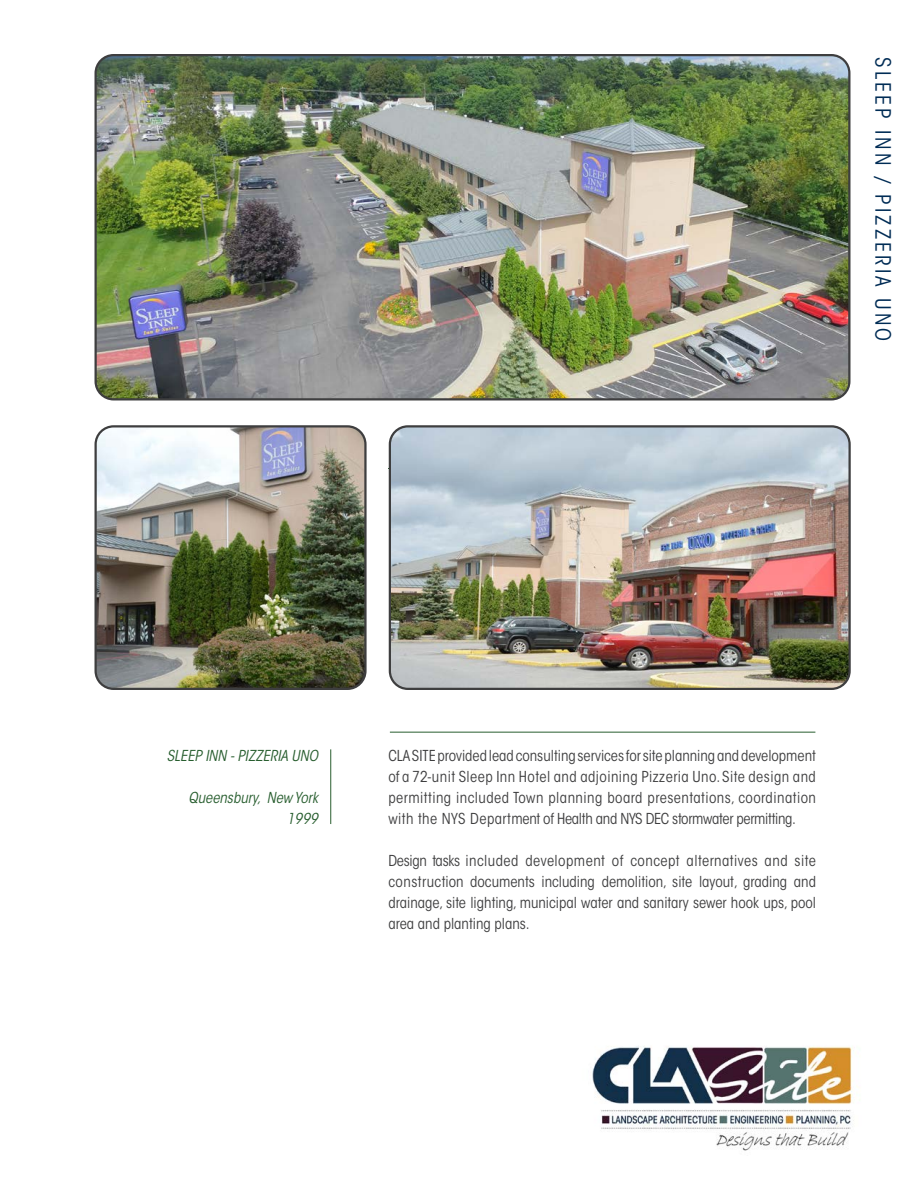
<style>
.page{position:relative;width:918px;height:1188px;background:#fff}
.page>*{position:absolute;margin:0;border:0;box-sizing:border-box;transform-origin:0 0}
.t1{font:condensed 21px "ITC Avant Garde Std";letter-spacing:.15em;color:#002c55}
.t2{font:condensed 15px/21px "ITC Avant Garde Std";color:#3e3e3f;text-align:justify}
.t3{font:italic condensed 15px "ITC Avant Garde Std";color:#285e2f}
</style>
<div class="page">
<img style="left:592px;top:1046px;width:268px;height:105px">
<hr style="left:388px;top:468px;width:409px;height:1px;background:#285e2f">
<img style="left:390px;top:428px;width:458px;height:261px">
<div style="left:389px;top:425px;width:462px;height:265px;border:2px solid #3e3e3f;border-radius:18px"></div>
<img style="left:97px;top:428px;width:267px;height:259px">
<div style="left:94px;top:425px;width:273px;height:265px;border:2px solid #3e3e3f;border-radius:18px"></div>
<hr style="left:330px;top:749px;width:1px;height:75px;background:#285e2f">
<hr style="left:390px;top:732px;width:425px;height:1px;background:#285e2f">
<img style="left:97px;top:55px;width:752px;height:344px">
<div style="left:94px;top:54px;width:756px;height:346px;border:2px solid #3e3e3f;border-radius:18px"></div>
<p class="t1" style="left:896px;top:57px;width:286px;rotate:90deg">SLEEP INN / PIZZERIA UNO</p>
<p class="t3" style="left:167px;top:746px;width:153px">SLEEP INN - PIZZERIA UNO</p>
<p class="t3" style="left:188px;top:788px;width:131px">Queensbury, New York</p>
<p class="t3" style="left:287px;top:809px;width:33px">1999</p>
<p class="t2" style="left:388px;top:745px;width:429px">CLA SITE provided lead consulting services for site planning and development of a 72-unit Sleep Inn Hotel and adjoining Pizzeria Uno. Site design and permitting included Town planning board presentations, coordination with the NYS Department of Health and NYS DEC stormwater permitting.</p>
<p class="t2" style="left:388px;top:850px;width:429px">Design tasks included development of concept alternatives and site construction documents including demolition, site layout, grading and drainage, site lighting, municipal water and sanitary sewer hook ups, pool area and planting plans.</p>
</div>
